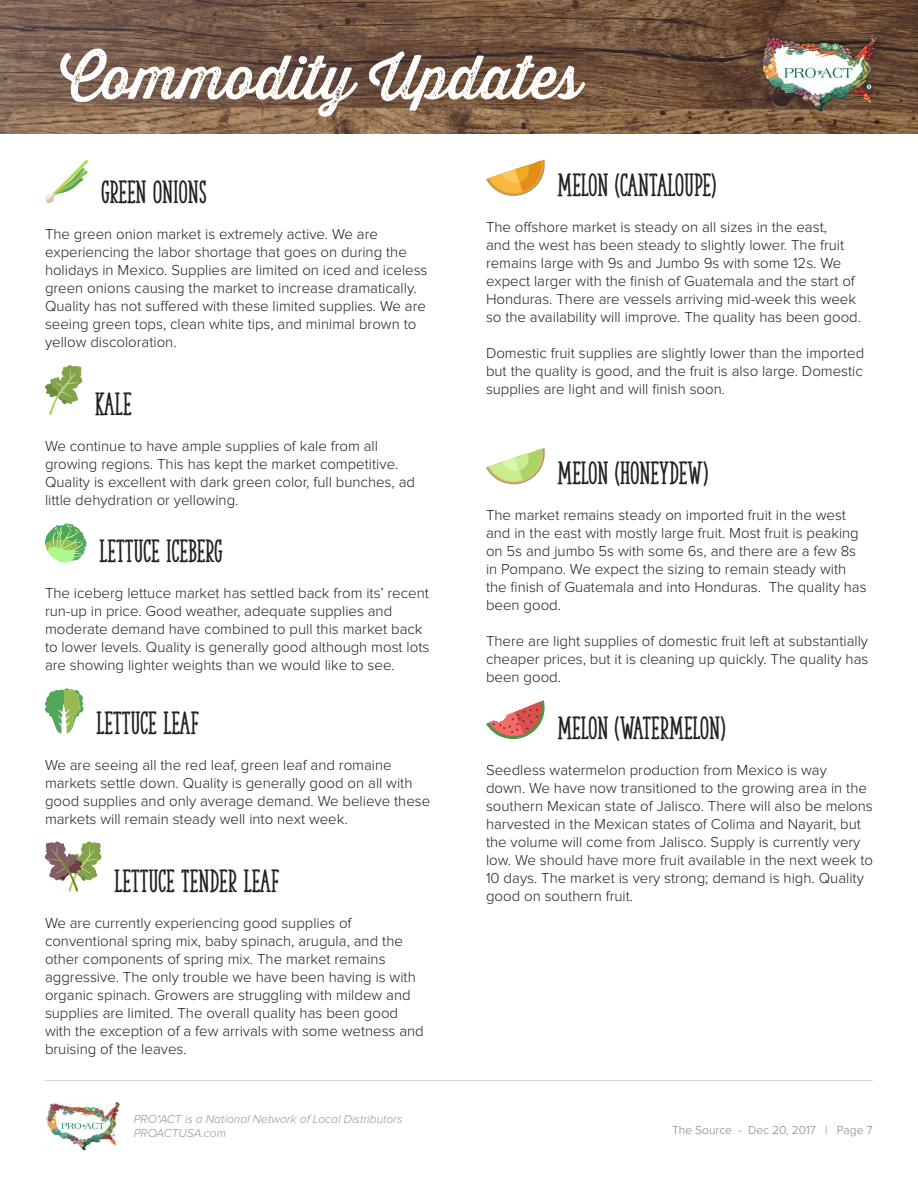
<style>
.page{position:relative;width:918px;height:1188px;background:#fff}
.page>*{position:absolute;margin:0;border:0;box-sizing:border-box;transform-origin:0 0}
.t1{font:60px "Thirsty Rough Reg One";color:#fff}
.t2{font:30px "The Serif Hand Extrablack";color:#231f20}
.t3{font:700 27px "Proxima Nova";color:#fff}
.t4{font:300 15px/18px "Proxima Nova";color:#231f20}
.t5{font:italic 300 12px/14.4px "Proxima Nova";color:#939598}
.t6{font:300 12px "Proxima Nova";color:#808285}
</style>
<div class="page">
<img style="left:46px;top:1102px;width:74px;height:49px">
<hr style="left:45px;top:1080px;width:828px;height:1px;background:#d1d2d4">
<img style="left:0;top:0;width:918px;height:134px">
<div style="left:752px;top:25px;width:133px;height:94px;background:#231f20;opacity:.6"></div>
<img style="left:761px;top:36px;width:115px;height:76px">
<svg style="left:45px;top:160px;width:44px;height:43px"></svg>
<svg style="left:45px;top:365px;width:37px;height:50px"></svg>
<svg style="left:45px;top:523px;width:41px;height:40px"></svg>
<svg style="left:45px;top:688px;width:39px;height:46px"></svg>
<svg style="left:45px;top:842px;width:57px;height:50px"></svg>
<svg style="left:486px;top:160px;width:59px;height:36px"></svg>
<svg style="left:486px;top:448px;width:59px;height:37px"></svg>
<svg style="left:486px;top:700px;width:59px;height:40px"></svg>
<h1 class="t1" style="left:60px;top:33px;width:523px">Commodity Updates</h1>
<h3 class="t3" style="left:216px;top:80px;width:161px">Dec 20, 2017</h3>
<h2 class="t2" style="left:101px;top:174px;width:107px">GREEN ONIONS</h2>
<p class="t4" style="left:45px;top:226px;width:384px">The green onion market is extremely active. We are experiencing the labor shortage that goes on during the holidays in Mexico. Supplies are limited on iced and iceless green onions causing the market to increase dramatically.<br>Quality has not suffered with these limited supplies. We are seeing green tops, clean white tips, and minimal brown to yellow discoloration.</p>
<h2 class="t2" style="left:95px;top:386px;width:38px">KALE</h2>
<p class="t4" style="left:45px;top:438px;width:372px">We continue to have ample supplies of kale from all growing regions. This has kept the market competitive.<br>Quality is excellent with dark green color, full bunches, ad little dehydration or yellowing.</p>
<h2 class="t2" style="left:99px;top:533px;width:125px">LETTUCE ICEBERG</h2>
<p class="t4" style="left:45px;top:585px;width:386px">The iceberg lettuce market has settled back from its’ recent run-up in price. Good weather, adequate supplies and moderate demand have combined to pull this market back to lower levels. Quality is generally good although most lots are showing lighter weights than we would like to see.</p>
<h2 class="t2" style="left:96px;top:704px;width:104px">LETTUCE LEAF</h2>
<p class="t4" style="left:45px;top:756px;width:387px">We are seeing all the red leaf, green leaf and romaine markets settle down. Quality is generally good on all with good supplies and only average demand. We believe these markets will remain steady well into next week.</p>
<h2 class="t2" style="left:114px;top:863px;width:166px">LETTUCE TENDER LEAF</h2>
<p class="t4" style="left:45px;top:914px;width:380px">We are currently experiencing good supplies of conventional spring mix, baby spinach, arugula, and the other components of spring mix. The market remains aggressive. The only trouble we have been having is with organic spinach. Growers are struggling with mildew and supplies are limited. The overall quality has been good with the exception of a few arrivals with some wetness and bruising of the leaves.</p>
<p class="t5" style="left:134px;top:1112px;width:270px">PRO*ACT is a National Network of Local Distributors<br>PROACTUSA.com</p>
<h2 class="t2" style="left:558px;top:167px;width:160px">MELON (CANTALOUPE)</h2>
<p class="t4" style="left:486px;top:219px;width:377px">The offshore market is steady on all sizes in the east,<br>and the west has been steady to slightly lower. The fruit remains large with 9s and Jumbo 9s with some 12s. We expect larger with the finish of Guatemala and the start of Honduras. There are vessels arriving mid-week this week so the availability will improve. The quality has been good.</p>
<p class="t4" style="left:486px;top:345px;width:380px;text-align:justify">Domestic fruit supplies are slightly lower than the imported but the quality is good, and the fruit is also large. Domestic supplies are light and will finish soon.</p>
<h2 class="t2" style="left:558px;top:455px;width:152px">MELON (HONEYDEW)</h2>
<p class="t4" style="left:486px;top:507px;width:382px">The market remains steady on imported fruit in the west and in the east with mostly large fruit. Most fruit is peaking on 5s and jumbo 5s with some 6s, and there are a few 8s in Pompano. We expect the sizing to remain steady with the finish of Guatemala and into Honduras. The quality has been good.</p>
<p class="t4" style="left:486px;top:633px;width:384px;text-align:justify">There are light supplies of domestic fruit left at substantially cheaper prices, but it is cleaning up quickly. The quality has been good.</p>
<h2 class="t2" style="left:557px;top:710px;width:169px">MELON (WATERMELON)</h2>
<p class="t4" style="left:486px;top:762px;width:389px">Seedless watermelon production from Mexico is way<br>down. We have now transitioned to the growing area in the southern Mexican state of Jalisco. There will also be melons harvested in the Mexican states of Colima and Nayarit, but the volume will come from Jalisco. Supply is currently very low. We should have more fruit available in the next week to 10 days. The market is very strong; demand is high. Quality good on southern fruit.</p>
<p class="t6" style="left:672px;top:1124px;width:202px">The Source - Dec 20, 2017 | Page 7</p>
</div>
